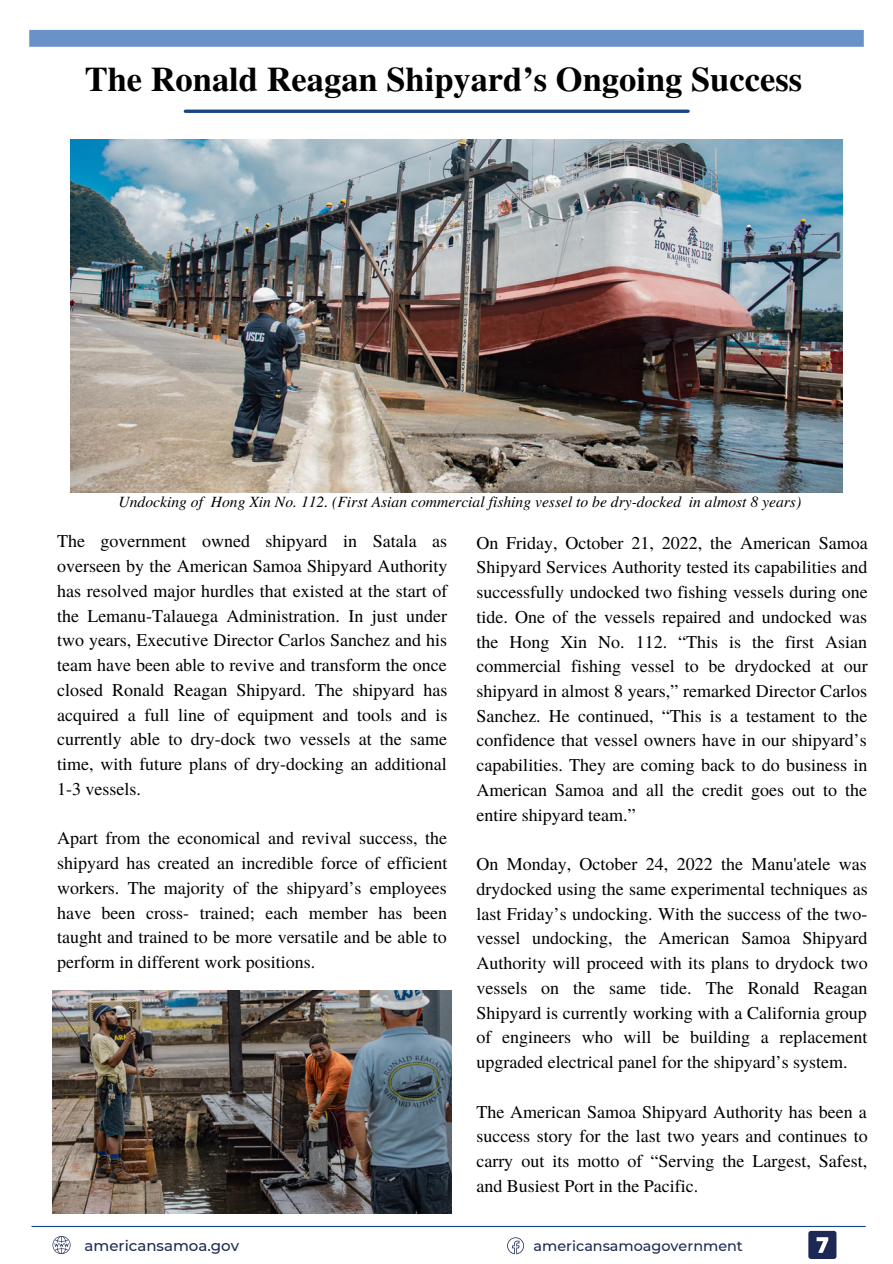
<style>
.page{position:relative;width:893px;height:1264px;background:#fff}
.page>*{position:absolute;margin:0;border:0;box-sizing:border-box;transform-origin:0 0}
.t1{font:700 34.5px "Te X Gyre Termes";color:#000}
.t2{font:18px/24.8px "Te X Gyre Termes";color:#000;text-align:justify}
.t3{font:italic 15.6px "Te X Gyre Termes";color:#000}
.t4{font:500 15px "Montserrat";color:#1c2954}
.t5{font:500 14.4px "Montserrat";color:#1c2954}
</style>
<div class="page">
<div style="left:29px;top:30px;width:834px;height:17px;background:#6b92c6"></div>
<hr style="left:32px;top:1225px;width:833px;height:1px;background:#164686">
<svg style="left:52px;top:1236px;width:18px;height:17px"></svg>
<svg style="left:507px;top:1237px;width:17px;height:17px"></svg>
<img style="left:71px;top:139px;width:771px;height:353px">
<img style="left:52px;top:990px;width:400px;height:223px">
<hr style="left:185px;top:110px;width:503px;height:3px;background:#164686">
<svg style="left:808px;top:1230px;width:28px;height:28px"></svg>
<h1 class="t1" style="left:85px;top:52px;width:719px">The Ronald Reagan Shipyard’s Ongoing Success</h1>
<p class="t3" style="left:118px;top:490px;width:684px">Undocking of Hong Xin No. 112. (First Asian commercial fishing vessel to be dry-docked in almost 8 years)</p>
<p class="t2" style="left:57px;top:528px;width:392px">The government owned shipyard in Satala as overseen by the American Samoa Shipyard Authority has resolved major hurdles that existed at the start of the Lemanu-Talauega Administration. In just under two years, Executive Director Carlos Sanchez and his team have been able to revive and transform the once closed Ronald Reagan Shipyard. The shipyard has acquired a full line of equipment and tools and is currently able to dry-dock two vessels at the same time, with future plans of dry-docking an additional 1-3 vessels.</p>
<p class="t2" style="left:57px;top:825px;width:392px">Apart from the economical and revival success, the shipyard has created an incredible force of efficient workers. The majority of the shipyard’s employees have been cross- trained; each member has been taught and trained to be more versatile and be able to perform in different work positions.</p>
<p class="t2" style="left:476px;top:529px;width:393px">On Friday, October 21, 2022, the American Samoa Shipyard Services Authority tested its capabilities and successfully undocked two fishing vessels during one tide. One of the vessels repaired and undocked was the Hong Xin No. 112. “This is the first Asian commercial fishing vessel to be drydocked at our shipyard in almost 8 years,” remarked Director Carlos Sanchez. He continued, “This is a testament to the confidence that vessel owners have in our shipyard’s capabilities. They are coming back to do business in American Samoa and all the credit goes out to the entire shipyard team.”</p>
<p class="t2" style="left:476px;top:850px;width:393px">On Monday, October 24, 2022 the Manu'atele was drydocked using the same experimental techniques as last Friday’s undocking. With the success of the two&shy;vessel undocking, the American Samoa Shipyard Authority will proceed with its plans to drydock two vessels on the same tide. The Ronald Reagan Shipyard is currently working with a California group of engineers who will be building a replacement upgraded electrical panel for the shipyard’s system.</p>
<p class="t2" style="left:476px;top:1098px;width:393px">The American Samoa Shipyard Authority has been a success story for the last two years and continues to carry out its motto of “Serving the Largest, Safest, and Busiest Port in the Pacific.</p>
<p class="t4" style="left:85px;top:1236px;width:156px">americansamoa.gov</p>
<p class="t5" style="left:533px;top:1236px;width:211px">americansamoagovernment</p>
</div>
